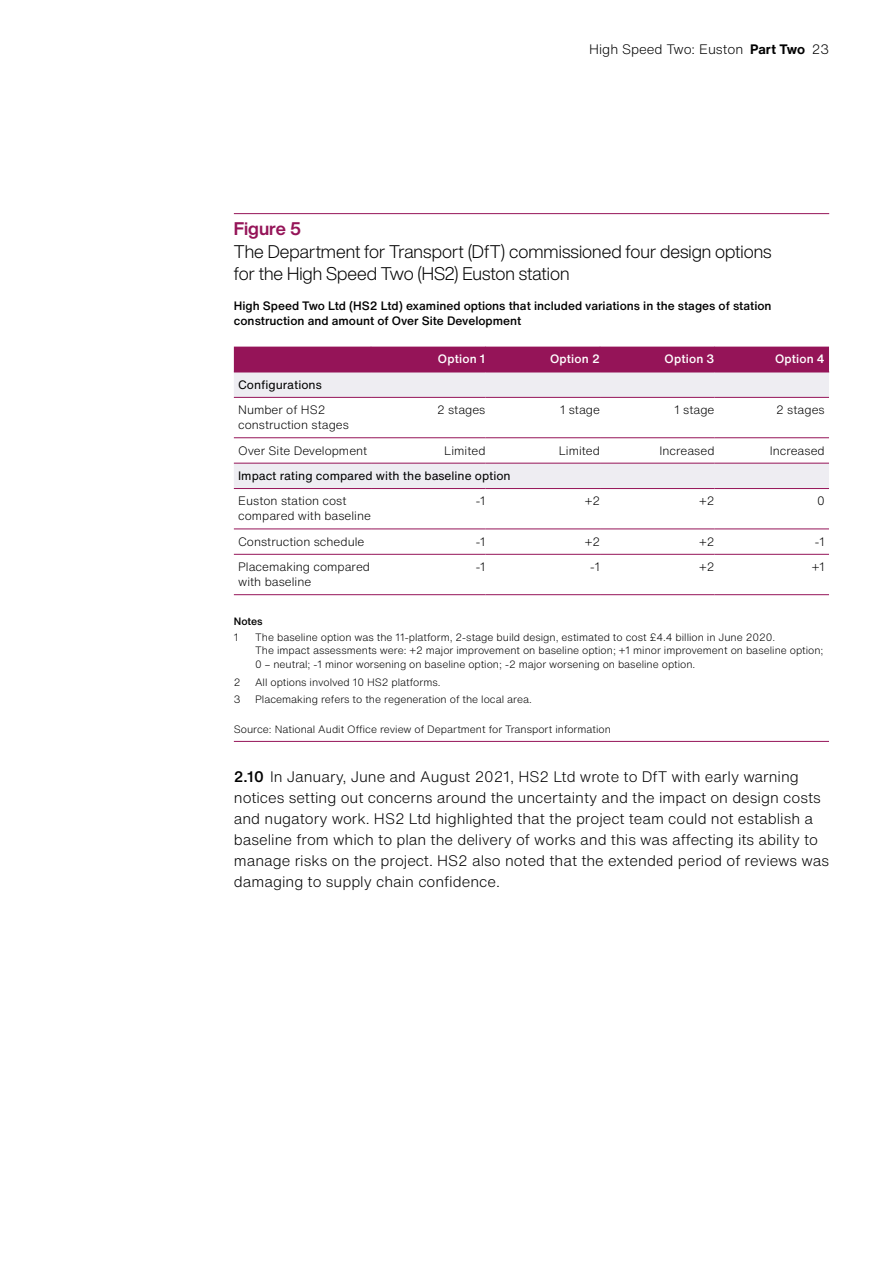
<style>
.page{position:relative;width:893px;height:1263px;background:#fff}
.page>*{position:absolute;margin:0;border:0;box-sizing:border-box;transform-origin:0 0}
.t1{font:300 18px/22.5px "Helvetica Now Display";color:#000}
.part_two_number{font:300 15px/21px "Helvetica Now Text";color:#000}
.t2{font:300 13.5px "Helvetica Now Text";color:#000}
.t3{font:300 12px/15px "Helvetica Now Text";color:#000}
.t4{font:500 12px/15px "Helvetica Now Text";color:#000}
.t5{font:12px/25.3px "Helvetica Now Text";color:#000}
.t6{font:500 12px "Helvetica Now Text";letter-spacing:.015em;color:#fff}
.t7{font:300 10.5px/13.5px "Helvetica Now Text";color:#000}
.t8{font:500 10.5px/15.6px "Helvetica Now Text";color:#000}
.s1{font-weight:700}
.s2{font-weight:700;color:#951458}
.s3{font-weight:300}
.s4{font-weight:500}
</style>
<div class="page">
<hr style="left:234px;top:213px;width:595px;height:1px;background:#951458">
<svg style="left:234px;top:373px;width:595px;height:115px"></svg>
<div style="left:234px;top:347px;width:595px;height:25px;background:#951458"></div>
<hr style="left:234px;top:397px;width:137px;height:1px;background:#951458">
<hr style="left:371px;top:397px;width:114px;height:1px;background:#951458">
<hr style="left:485px;top:397px;width:115px;height:1px;background:#951458">
<hr style="left:600px;top:397px;width:114px;height:1px;background:#951458">
<hr style="left:714px;top:397px;width:115px;height:1px;background:#951458">
<hr style="left:234px;top:437px;width:137px;height:1px;background:#951458">
<hr style="left:371px;top:437px;width:114px;height:1px;background:#951458">
<hr style="left:485px;top:437px;width:115px;height:1px;background:#951458">
<hr style="left:600px;top:437px;width:114px;height:1px;background:#951458">
<hr style="left:714px;top:437px;width:115px;height:1px;background:#951458">
<hr style="left:234px;top:463px;width:137px;height:1px;background:#951458">
<hr style="left:371px;top:463px;width:114px;height:1px;background:#951458">
<hr style="left:485px;top:463px;width:115px;height:1px;background:#951458">
<hr style="left:600px;top:463px;width:114px;height:1px;background:#951458">
<hr style="left:714px;top:463px;width:115px;height:1px;background:#951458">
<hr style="left:234px;top:488px;width:137px;height:1px;background:#951458">
<hr style="left:371px;top:488px;width:114px;height:1px;background:#951458">
<hr style="left:485px;top:488px;width:115px;height:1px;background:#951458">
<hr style="left:600px;top:488px;width:114px;height:1px;background:#951458">
<hr style="left:714px;top:488px;width:115px;height:1px;background:#951458">
<hr style="left:234px;top:529px;width:137px;height:1px;background:#951458">
<hr style="left:371px;top:529px;width:114px;height:1px;background:#951458">
<hr style="left:485px;top:529px;width:115px;height:1px;background:#951458">
<hr style="left:600px;top:529px;width:114px;height:1px;background:#951458">
<hr style="left:714px;top:529px;width:115px;height:1px;background:#951458">
<hr style="left:234px;top:554px;width:137px;height:1px;background:#951458">
<hr style="left:371px;top:554px;width:114px;height:1px;background:#951458">
<hr style="left:485px;top:554px;width:115px;height:1px;background:#951458">
<hr style="left:600px;top:554px;width:114px;height:1px;background:#951458">
<hr style="left:714px;top:554px;width:115px;height:1px;background:#951458">
<hr style="left:234px;top:594px;width:137px;height:1px;background:#951458">
<hr style="left:371px;top:594px;width:114px;height:1px;background:#951458">
<hr style="left:485px;top:594px;width:115px;height:1px;background:#951458">
<hr style="left:600px;top:594px;width:114px;height:1px;background:#951458">
<hr style="left:714px;top:594px;width:115px;height:1px;background:#951458">
<hr style="left:234px;top:372px;width:137px;height:1px;background:#951458">
<hr style="left:371px;top:372px;width:114px;height:1px;background:#951458">
<hr style="left:485px;top:372px;width:115px;height:1px;background:#951458">
<hr style="left:600px;top:372px;width:114px;height:1px;background:#951458">
<hr style="left:714px;top:372px;width:115px;height:1px;background:#951458">
<hr style="left:234px;top:741px;width:595px;height:1px;background:#951458">
<p class="t2" style="left:589px;top:39px;width:242px">High Speed Two: Euston <span class="s1">Part Two</span> 23</p>
<p class="t1" style="left:234px;top:217px;width:539px"><span class="s2">Figure 5<br></span>The Department for Transport (DfT) commissioned four design options for the High Speed Two (HS2) Euston station</p>
<p class="t4" style="left:234px;top:298px;width:539px">High Speed Two Ltd (HS2 Ltd) examined options that included variations in the stages of station construction and amount of Over Site Development</p>
<p class="t6" style="left:438px;top:350px;width:49px">Option 1</p>
<p class="t6" style="left:550px;top:350px;width:51px">Option 2</p>
<p class="t6" style="left:665px;top:350px;width:51px">Option 3</p>
<p class="t6" style="left:775px;top:350px;width:51px">Option 4</p>
<p class="t5" style="left:238px;top:372px;width:89px">Configurations<br><span class="s3">Number of HS2</span></p>
<p class="t3" style="left:238px;top:417px;width:112px">construction stages</p>
<p class="t3" style="left:437px;top:402px;width:50px">2 stages</p>
<p class="t3" style="left:560px;top:402px;width:41px">1 stage</p>
<p class="t3" style="left:674px;top:402px;width:41px">1 stage</p>
<p class="t3" style="left:776px;top:402px;width:50px">2 stages</p>
<p class="t3" style="left:238px;top:442px;width:131px">Over Site Development</p>
<p class="t3" style="left:444px;top:442px;width:43px">Limited</p>
<p class="t3" style="left:559px;top:442px;width:43px">Limited</p>
<p class="t3" style="left:659px;top:442px;width:57px">Increased</p>
<p class="t3" style="left:770px;top:442px;width:57px">Increased</p>
<p class="t5" style="left:238px;top:463px;width:274px">Impact rating compared with the baseline option<br><span class="s3">Euston station cost</span></p>
<p class="t3" style="left:238px;top:508px;width:134px">compared with baseline</p>
<p class="t3" style="left:476px;top:493px;width:11px">-1</p>
<p class="t3" style="left:585px;top:493px;width:17px">+2</p>
<p class="t3" style="left:699px;top:493px;width:17px">+2</p>
<p class="t3" style="left:817px;top:493px;width:9px">0</p>
<p class="t3" style="left:238px;top:534px;width:128px">Construction schedule</p>
<p class="t3" style="left:476px;top:534px;width:11px">-1</p>
<p class="t3" style="left:585px;top:534px;width:17px">+2</p>
<p class="t3" style="left:699px;top:534px;width:17px">+2</p>
<p class="t3" style="left:815px;top:534px;width:11px">-1</p>
<p class="t3" style="left:238px;top:559px;width:133px">Placemaking compared with baseline</p>
<p class="t3" style="left:476px;top:559px;width:11px">-1</p>
<p class="t3" style="left:590px;top:559px;width:11px">-1</p>
<p class="t3" style="left:699px;top:559px;width:17px">+2</p>
<p class="t3" style="left:812px;top:559px;width:15px">+1</p>
<p class="t8" style="left:234px;top:613px;width:30px">Notes<br><span class="s3">1</span></p>
<p class="t7" style="left:255px;top:630px;width:570px">The baseline option was the 11-platform, 2-stage build design, estimated to cost £4.4 billion in June 2020.<br>The impact assessments were: +2 major improvement on baseline option; +1 minor improvement on baseline option;<br>0 – neutral; -1 minor worsening on baseline option; -2 major worsening on baseline option.</p>
<p class="t7" style="left:234px;top:675px;width:8px">2</p>
<p class="t7" style="left:255px;top:675px;width:187px">All options involved 10 HS2 platforms.</p>
<p class="t7" style="left:234px;top:692px;width:8px">3</p>
<p class="t7" style="left:255px;top:692px;width:278px">Placemaking refers to the regeneration of the local area.</p>
<p class="t7" style="left:234px;top:722px;width:379px">Source: National Audit Office review of Department for Transport information</p>
<p class="part_two_number" style="left:234px;top:765px;width:597px"><span class="s4">2.10</span> In January, June and August 2021, HS2 Ltd wrote to DfT with early warning notices setting out concerns around the uncertainty and the impact on design costs and nugatory work. HS2 Ltd highlighted that the project team could not establish a baseline from which to plan the delivery of works and this was affecting its ability to manage risks on the project. HS2 also noted that the extended period of reviews was damaging to supply chain confidence.</p>
</div>
